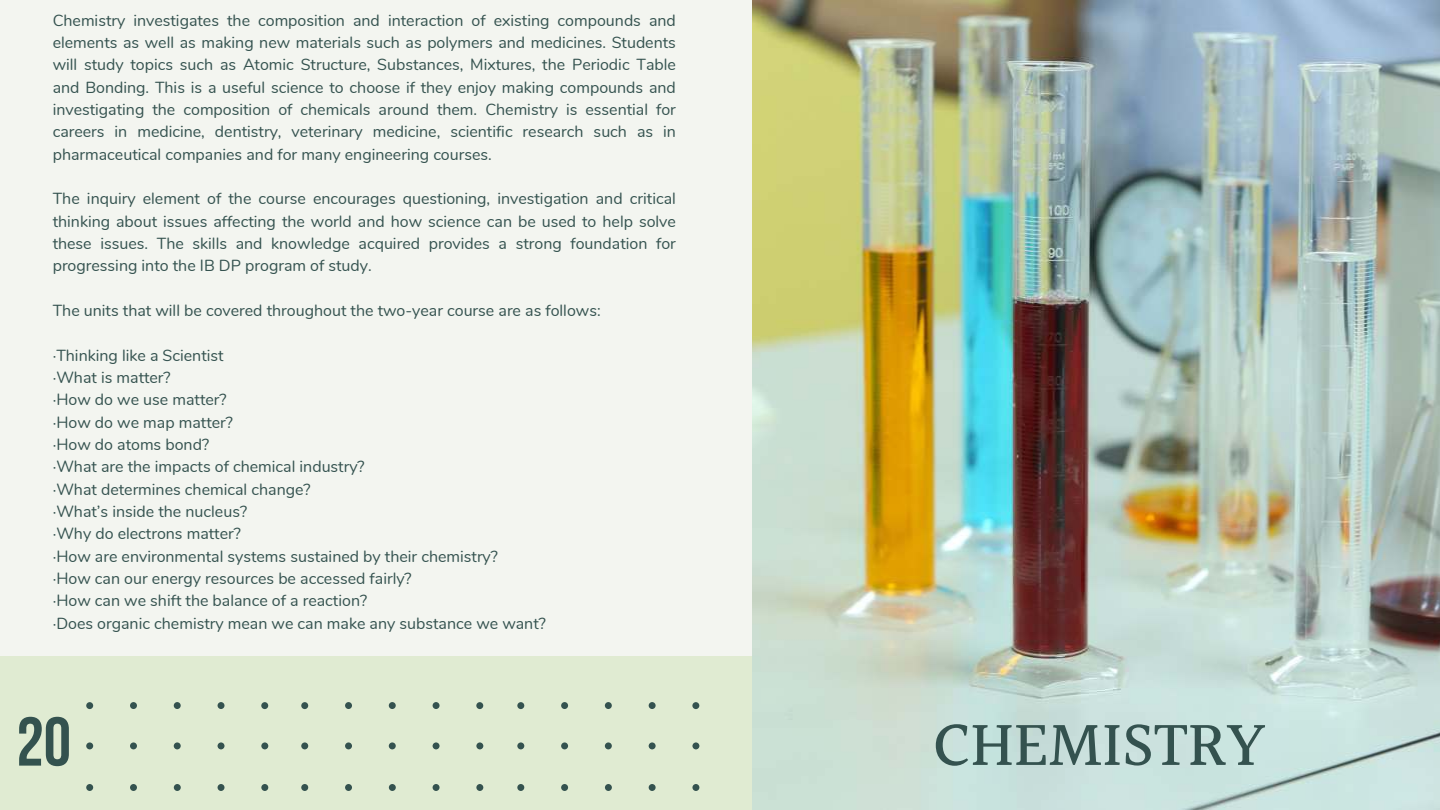
<style>
.page{position:relative;width:1440px;height:810px;background:#f3f5f0}
.page>*{position:absolute;margin:0;border:0;box-sizing:border-box;transform-origin:0 0}
.t1{font:700 69px "Bebas Neue";color:#34524f}
.t2{font:500 64px "Halant";color:#34524f}
.t3{font:16px/22.3px "Nunito";color:#34524f;text-align:justify}
</style>
<div class="page">
<div style="left:0;top:656px;width:758px;height:154px;background:#e0ebd2"></div>
<img style="left:752px;top:0;width:688px;height:810px">
<svg style="left:86px;top:702px;width:182px;height:89px"></svg>
<svg style="left:301px;top:702px;width:182px;height:89px"></svg>
<svg style="left:517px;top:702px;width:182px;height:89px"></svg>
<p class="t3" style="left:53px;top:8px;width:625px">Chemistry investigates the composition and interaction of existing compounds and elements as well as making new materials such as polymers and medicines. Students will study topics such as Atomic Structure, Substances, Mixtures, the Periodic Table and Bonding. This is a useful science to choose if they enjoy making compounds and investigating the composition of chemicals around them. Chemistry is essential for careers in medicine, dentistry, veterinary medicine, scientific research such as in pharmaceutical companies and for many engineering courses.</p>
<p class="t3" style="left:53px;top:187px;width:625px">The inquiry element of the course encourages questioning, investigation and critical thinking about issues affecting the world and how science can be used to help solve these issues. The skills and knowledge acquired provides a strong foundation for progressing into the IB DP program of study.</p>
<p class="t3" style="left:53px;top:298px;width:550px">The units that will be covered throughout the two-year course are as follows:</p>
<p class="t3" style="left:53px;top:343px;width:495px;text-align:left">·Thinking like a Scientist<br>·What is matter?<br>·How do we use matter?<br>·How do we map matter?<br>·How do atoms bond?<br>·What are the impacts of chemical industry?<br>·What determines chemical change?<br>·What’s inside the nucleus?<br>·Why do electrons matter?<br>·How are environmental systems sustained by their chemistry?<br>·How can our energy resources be accessed fairly?<br>·How can we shift the balance of a reaction?<br>·Does organic chemistry mean we can make any substance we want?</p>
<h1 class="t1" style="left:16px;top:704px;width:56px">20</h1>
<h2 class="t2" style="left:932px;top:702px;width:334px">CHEMISTRY</h2>
</div>
